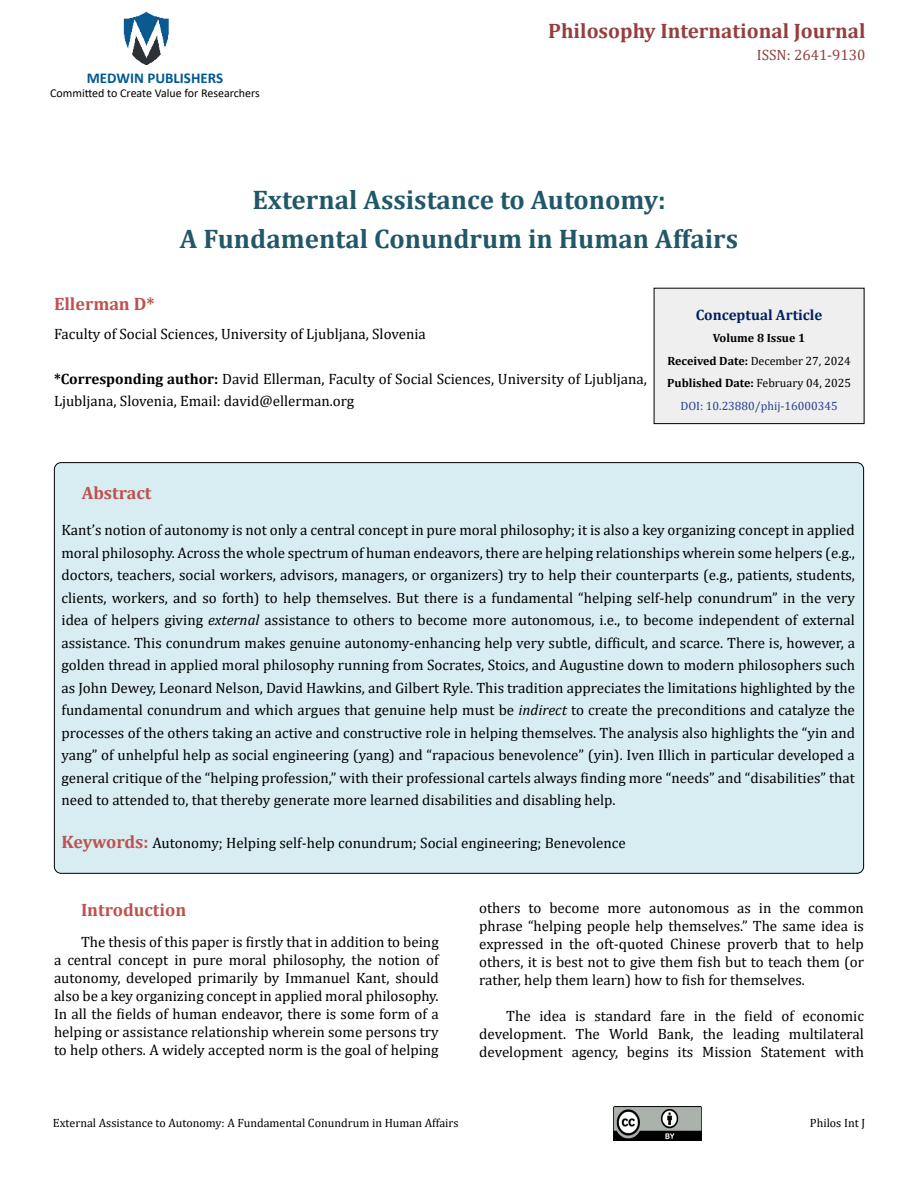
<style>
.page{position:relative;width:918px;height:1188px;background:#fff}
.page>*{position:absolute;margin:0;border:0;box-sizing:border-box;transform-origin:0 0}
.t1{font:700 27px/39px "Cambria";color:#215868;text-align:center}
.t2{font:700 21px "Cambria";color:#953f3c}
.t3{font:700 18px "Cambria";color:#c0504d}
.t4{font:15px/22.5px "Cambria";color:#000;text-align:justify}
.t5{font:700 15px "Cambria";color:#002060}
.t6{font:700 15px "Calibri";color:#005991}
.t7{font:15px "Cambria";color:#953f3c}
.t8{font:700 12px/22.5px "Cambria";color:#000;text-align:center}
.t9{font:12px "Cambria";color:#000}
.t10{font:12px "Calibri";color:#000}
.s1{font-weight:700}
.s2{font-weight:400}
.s3{font-weight:400;color:#25408f}
.s4{font-style:italic}
.s5{font-weight:700;font-size:18px;color:#c0504d}
</style>
<div class="page">
<img style="left:123px;top:11px;width:46px;height:54px">
<img style="left:613px;top:1107px;width:89px;height:33px">
<div style="left:654px;top:288px;width:210px;height:136px;background:#efefef"></div>
<div style="left:654px;top:288px;width:210px;height:136px;border:1px solid #000"></div>
<div style="left:54px;top:463px;width:810px;height:410px;background:#d8edf2;border-radius:7px"></div>
<p class="t6" style="left:87px;top:67px;width:138px">MEDWIN PUBLISHERS</p>
<p class="t10" style="left:50px;top:85px;width:211px">Committed to Create Value for Researchers</p>
<h2 class="t2" style="left:548px;top:16px;width:319px">Philosophy International Journal</h2>
<p class="t7" style="left:757px;top:47px;width:110px">ISSN: 2641-9130</p>
<h1 class="t1" style="left:180px;top:180px;width:560px">External Assistance to Autonomy:<br>A Fundamental Conundrum in Human Affairs</h1>
<p class="t3" style="left:54px;top:291px;width:102px">Ellerman D*</p>
<p class="t4" style="left:54px;top:322px;width:373px">Faculty of Social Sciences, University of Ljubljana, Slovenia</p>
<p class="t4" style="left:54px;top:367px;width:594px"><span class="s1">*Corresponding author:</span> David Ellerman, Faculty of Social Sciences, University of Ljubljana,<br>Ljubljana, Slovenia, Email: david@ellerman.org</p>
<p class="t5" style="left:696px;top:304px;width:128px">Conceptual Article</p>
<p class="t8" style="left:667px;top:326px;width:185px">Volume 8 Issue 1<br>Received Date: <span class="s2">December 27, 2024<br></span>Published Date: <span class="s2">February 04, 2025<br></span><span class="s3">DOI: 10.23880/phij-16000345</span></p>
<p class="t3" style="left:82px;top:481px;width:71px">Abstract</p>
<p class="t4" style="left:62px;top:519px;width:795px">Kant’s notion of autonomy is not only a central concept in pure moral philosophy; it is also a key organizing concept in applied moral philosophy. Across the whole spectrum of human endeavors, there are helping relationships wherein some helpers (e.g., doctors, teachers, social workers, advisors, managers, or organizers) try to help their counterparts (e.g., patients, students, clients, workers, and so forth) to help themselves. But there is a fundamental “helping self-help conundrum” in the very idea of helpers giving <span class="s4">external</span> assistance to others to become more autonomous, i.e., to become independent of external assistance. This conundrum makes genuine autonomy-enhancing help very subtle, difficult, and scarce. There is, however, a golden thread in applied moral philosophy running from Socrates, Stoics, and Augustine down to modern philosophers such as John Dewey, Leonard Nelson, David Hawkins, and Gilbert Ryle. This tradition appreciates the limitations highlighted by the fundamental conundrum and which argues that genuine help must be <span class="s4">indirect</span> to create the preconditions and catalyze the processes of the others taking an active and constructive role in helping themselves. The analysis also highlights the “yin and yang” of unhelpful help as social engineering (yang) and “rapacious benevolence” (yin). Iven Illich in particular developed a general critique of the “helping profession,” with their professional cartels always finding more “needs” and “disabilities” that need to attended to, that thereby generate more learned disabilities and disabling help.</p>
<p class="t4" style="left:62px;top:832px;width:566px"><span class="s5">Keywords:</span> Autonomy; Helping self-help conundrum; Social engineering; Benevolence</p>
<p class="t3" style="left:81px;top:897px;width:107px">Introduction</p>
<p class="t4" style="left:54px;top:933px;width:386px;line-height:18px;text-indent:27px">The thesis of this paper is firstly that in addition to being a central concept in pure moral philosophy, the notion of autonomy, developed primarily by Immanuel Kant, should also be a key organizing concept in applied moral philosophy.<br>In all the fields of human endeavor, there is some form of a helping or assistance relationship wherein some persons try to help others. A widely accepted norm is the goal of helping</p>
<p class="t4" style="left:479px;top:899px;width:386px;line-height:18px">others to become more autonomous as in the common phrase “helping people help themselves.” The same idea is expressed in the oft-quoted Chinese proverb that to help others, it is best not to give them fish but to teach them (or rather, help them learn) how to fish for themselves.</p>
<p class="t4" style="left:479px;top:1007px;width:386px;line-height:18px;text-indent:27px">The idea is standard fare in the field of economic development. The World Bank, the leading multilateral development agency, begins its Mission Statement with</p>
<p class="t9" style="left:53px;top:1116px;width:407px">External Assistance to Autonomy: A Fundamental Conundrum in Human Affairs</p>
<p class="t9" style="left:810px;top:1116px;width:57px">Philos Int J</p>
</div>
